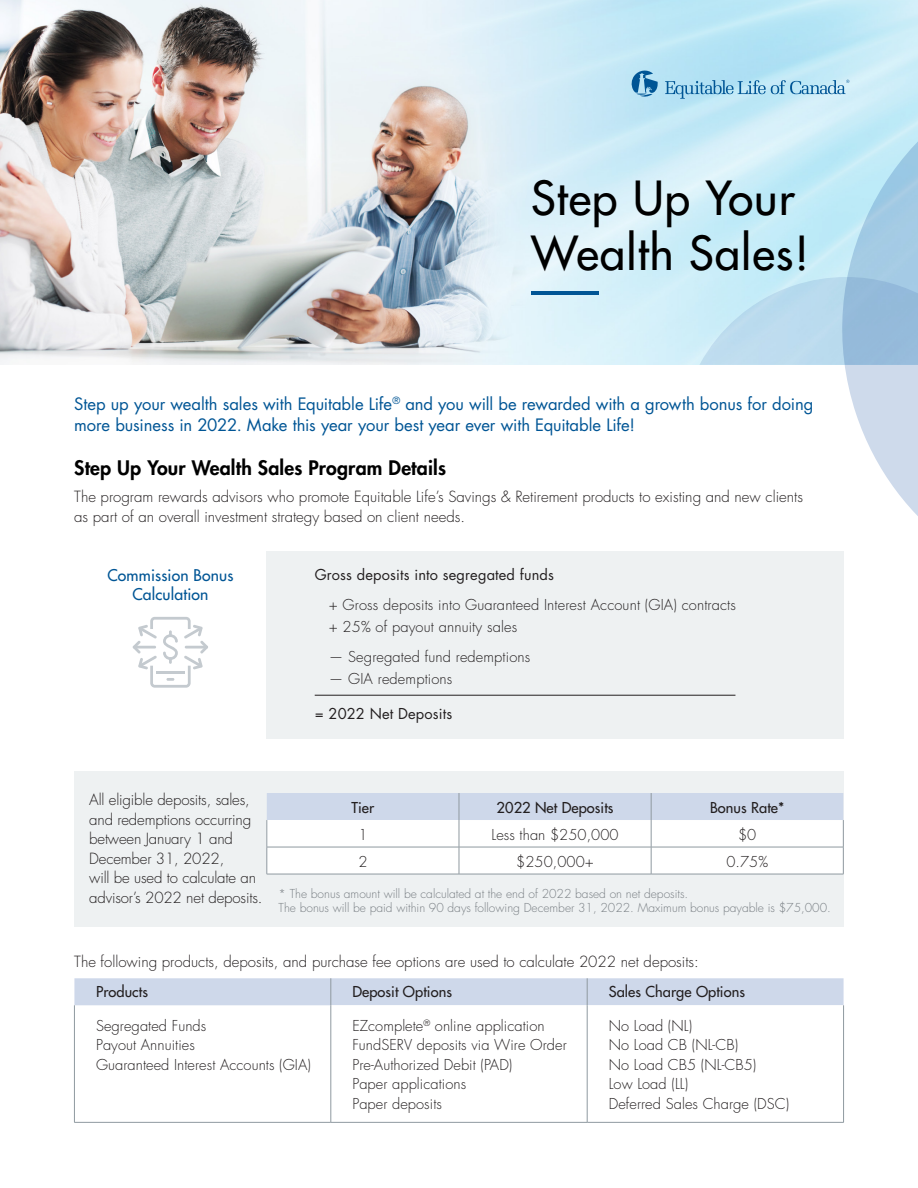
<style>
.page{position:relative;width:918px;height:1188px;background:#fff}
.page>*{position:absolute;margin:0;border:0;box-sizing:border-box;transform-origin:0 0}
.t1{font:500 45.75px/54.9px "Futura Std";letter-spacing:.025em;color:#000}
.t2{font:800 19.5px "Futura Std";letter-spacing:.01em;color:#000}
.t3{font:16.65px/21px "Futura Std";letter-spacing:-.005em;color:#005595}
.t4{font:500 15.75px/18.9px "Futura Std";letter-spacing:.01em;color:#005595;text-align:center}
.t5{font:300 15px/19.5px "Futura Std";color:#231f20}
.t6{font:300 14.7px/19.5px "Futura Std";letter-spacing:.005em;color:#231f20}
.t7{font:500 14.7px "Futura Std";letter-spacing:.005em;color:#231f20}
.t8{font:14.7px "Futura Std";letter-spacing:.01em;color:#231f20}
.t9{font:300 12px/14.2px "Futura Std";color:#797f84}
.s1{font-size:15px;color:#231f20}
</style>
<div class="page">
<img style="left:0;top:0;width:918px;height:365px">
<div style="left:267px;top:552px;width:577px;height:187px;background:#eef1f2"></div>
<div style="left:74px;top:771px;width:770px;height:156px;background:#eef1f2"></div>
<hr style="left:267px;top:874px;width:192px;height:1px;background:#8f99a0">
<hr style="left:459px;top:874px;width:192px;height:1px;background:#8f99a0">
<hr style="left:651px;top:874px;width:193px;height:1px;background:#8f99a0">
<svg style="left:267px;top:793px;width:577px;height:81px;background:#eceff5"></svg>
<hr style="left:531px;top:291px;width:67px;height:4px;background:#005595">
<svg style="left:665px;top:59px;width:253px;height:493px"></svg>
<svg style="left:626px;top:64px;width:32px;height:33px"></svg>
<svg style="left:332px;top:1005px;width:511px;height:117px"></svg>
<hr style="left:74px;top:1005px;width:1px;height:117px;background:#8f99a0">
<hr style="left:331px;top:1005px;width:1px;height:117px;background:#8f99a0">
<hr style="left:587px;top:1005px;width:1px;height:117px;background:#8f99a0">
<hr style="left:843px;top:1005px;width:1px;height:117px;background:#8f99a0">
<hr style="left:74px;top:1122px;width:257px;height:1px;background:#8f99a0">
<hr style="left:331px;top:1122px;width:256px;height:1px;background:#8f99a0">
<hr style="left:587px;top:1122px;width:257px;height:1px;background:#8f99a0">
<div style="left:74px;top:978px;width:770px;height:27px;background:#ced8ea"></div>
<svg style="left:133px;top:617px;width:75px;height:71px"></svg>
<hr style="left:315px;top:695px;width:420px;height:1px;background:#231f20">
<h1 class="t1" style="left:531px;top:171px;width:280px">Step Up Your<br>Wealth Sales!</h1>
<p class="t3" style="left:74px;top:393px;width:741px">Step up your wealth sales with Equitable Life<sup>®</sup> and you will be rewarded with a growth bonus for doing more business in 2022. Make this year your best year ever with Equitable Life!</p>
<h2 class="t2" style="left:74px;top:455px;width:373px">Step Up Your Wealth Sales Program Details</h2>
<p class="t5" style="left:74px;top:488px;width:730px">The program rewards advisors who promote Equitable Life’s Savings &amp; Retirement products to existing and new clients as part of an overall investment strategy based on client needs.</p>
<p class="t4" style="left:107px;top:566px;width:128px">Commission Bonus<br>Calculation</p>
<p class="t8" style="left:315px;top:565px;width:241px">Gross deposits into segregated funds</p>
<p class="t6" style="left:329px;top:593px;width:409px;line-height:22.5px">+ Gross deposits into Guaranteed Interest Account (GIA) contracts + 25% of payout annuity sales</p>
<p class="t6" style="left:329px;top:647px;width:203px">— Segregated fund redemptions</p>
<p class="t6" style="left:329px;top:669px;width:125px">— GIA redemptions</p>
<p class="t8" style="left:315px;top:704px;width:139px">= 2022 Net Deposits</p>
<p class="t5" style="left:89px;top:791px;width:168px">All eligible deposits, sales, and redemptions occurring between January 1 and<br>December 31, 2022,<br>will be used to calculate an</p>
<p class="t9" style="left:279px;top:887px;width:554px;text-indent:-189px"><span class="s1">advisor’s 2022 net deposits.</span> * The bonus amount will be calculated at the end of 2022 based on net deposits.<br>The bonus will be paid within 90 days following December 31, 2022. Maximum bonus payable is $75,000.</p>
<p class="t5" style="left:74px;top:952px;width:626px">The following products, deposits, and purchase fee options are used to calculate 2022 net deposits:</p>
<p class="t7" style="left:96px;top:982px;width:53px">Products</p>
<p class="t7" style="left:352px;top:982px;width:101px">Deposit Options</p>
<p class="t7" style="left:609px;top:982px;width:138px">Sales Charge Options</p>
<p class="t6" style="left:96px;top:1016px;width:217px">Segregated Funds<br>Payout Annuities<br>Guaranteed Interest Accounts (GIA)</p>
<p class="t6" style="left:352px;top:1016px;width:216px">EZcomplete<sup>®</sup> online application<br>FundSERV deposits via Wire Order<br>Pre-Authorized Debit (PAD)<br>Paper applications<br>Paper deposits</p>
<p class="t6" style="left:609px;top:1016px;width:182px">No Load (NL)<br>No Load CB (NL-CB)<br>No Load CB5 (NL-CB5)<br>Low Load (LL)<br>Deferred Sales Charge (DSC)</p>
<p class="t7" style="left:352px;top:798px;width:24px">Tier</p>
<p class="t7" style="left:497px;top:798px;width:118px">2022 Net Deposits</p>
<p class="t7" style="left:710px;top:798px;width:76px">Bonus Rate*</p>
<p class="t6" style="left:358px;top:825px;width:11px">1</p>
<p class="t6" style="left:492px;top:825px;width:129px">Less than $250,000</p>
<p class="t6" style="left:738px;top:825px;width:20px">$0</p>
<p class="t6" style="left:358px;top:852px;width:11px">2</p>
<p class="t6" style="left:516px;top:852px;width:79px">$250,000+</p>
<p class="t6" style="left:726px;top:852px;width:43px">0.75%</p>
</div>
